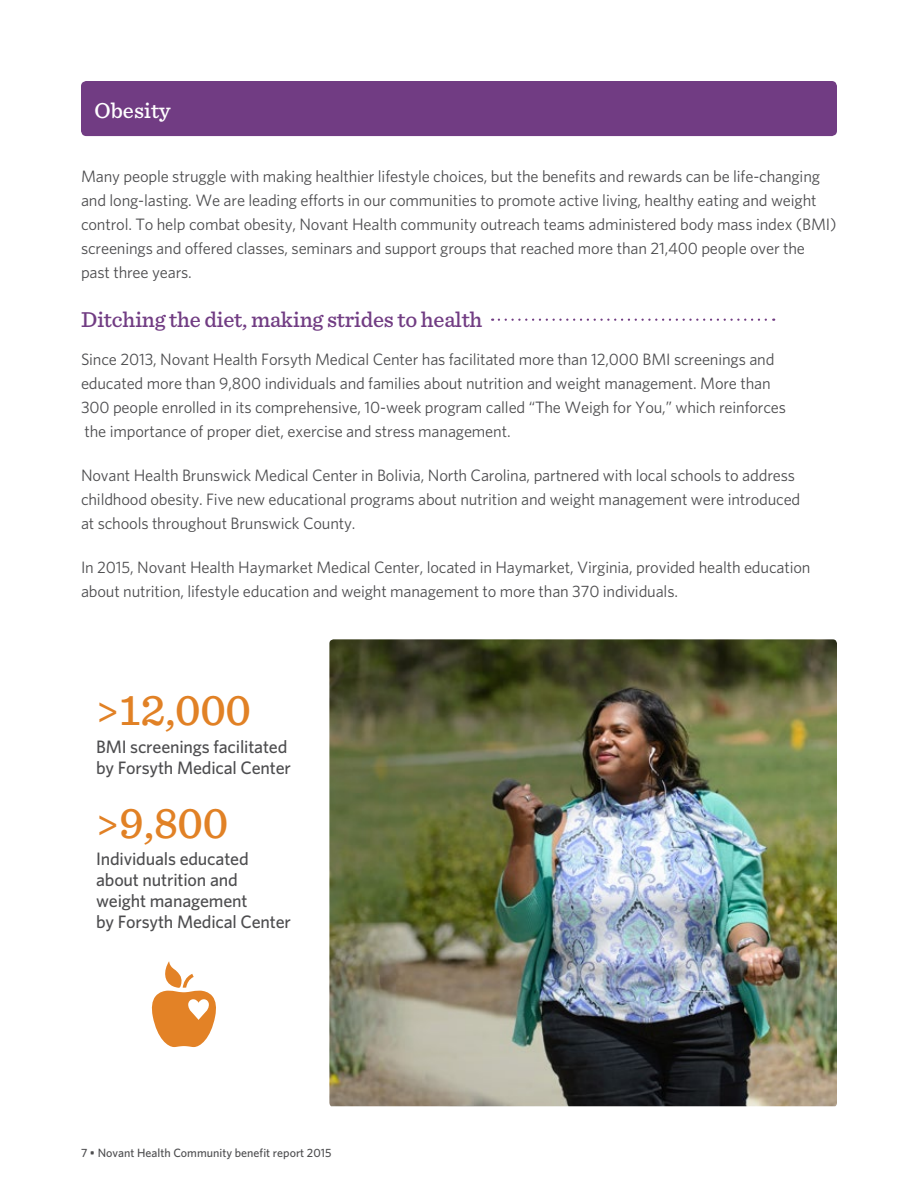
<style>
.page{position:relative;width:918px;height:1188px;background:#fff}
.page>*{position:absolute;margin:0;border:0;box-sizing:border-box;transform-origin:0 0}
.t1{font:500 45px "Sentinel";letter-spacing:-.01em;color:#e18125}
.t2{font:500 22.5px "Sentinel";letter-spacing:-.01em;color:#713c83}
.t3{font:500 22.5px "Sentinel";color:#fff}
.t4{font:500 18px/21px "Whitney";letter-spacing:-.01em;color:#4d4d4f}
.t5{font:16.5px/24px "Whitney";letter-spacing:-.01em;color:#4d4d4f}
.t6{font:500 12px "Whitney";color:#4d4d4f}
</style>
<div class="page">
<div style="left:81px;top:81px;width:756px;height:55px;background:#713c83;border-radius:5px"></div>
<img style="left:329px;top:639px;width:508px;height:467px">
<svg style="left:499px;top:319px;width:275px;height:2px"></svg>
<svg style="left:151px;top:961px;width:65px;height:86px"></svg>
<h2 class="t3" style="left:94px;top:93px;width:78px">Obesity</h2>
<p class="t5" style="left:81px;top:164px;width:757px">Many people struggle with making healthier lifestyle choices, but the benefits and rewards can be life-changing and long-lasting. We are leading efforts in our communities to promote active living, healthy eating and weight control. To help combat obesity, Novant Health community outreach teams administered body mass index (BMI) screenings and offered classes, seminars and support groups that reached more than 21,400 people over the past three years.</p>
<h2 class="t2" style="left:81px;top:303px;width:403px">Ditching the diet, making strides to health</h2>
<p class="t5" style="left:81px;top:347px;width:707px">Since 2013, Novant Health Forsyth Medical Center has facilitated more than 12,000 BMI screenings and educated more than 9,800 individuals and families about nutrition and weight management. More than 300 people enrolled in its comprehensive, 10-week program called “The Weigh for You,” which reinforces the importance of proper diet, exercise and stress management.</p>
<p class="t5" style="left:81px;top:463px;width:721px">Novant Health Brunswick Medical Center in Bolivia, North Carolina, partnered with local schools to address childhood obesity. Five new educational programs about nutrition and weight management were introduced at schools throughout Brunswick County.</p>
<p class="t5" style="left:81px;top:555px;width:731px">In 2015, Novant Health Haymarket Medical Center, located in Haymarket, Virginia, provided health education about nutrition, lifestyle education and weight management to more than 370 individuals.</p>
<h1 class="t1" style="left:96px;top:676px;width:156px">&gt;12,000</h1>
<p class="t4" style="left:96px;top:736px;width:196px">BMI screenings facilitated by Forsyth Medical Center</p>
<h1 class="t1" style="left:96px;top:788px;width:134px">&gt;9,800</h1>
<p class="t4" style="left:96px;top:848px;width:196px">Individuals educated about nutrition and weight management<br>by Forsyth Medical Center</p>
<p class="t6" style="left:81px;top:1144px;width:252px">7 • Novant Health Community benefit report 2015</p>
</div>
